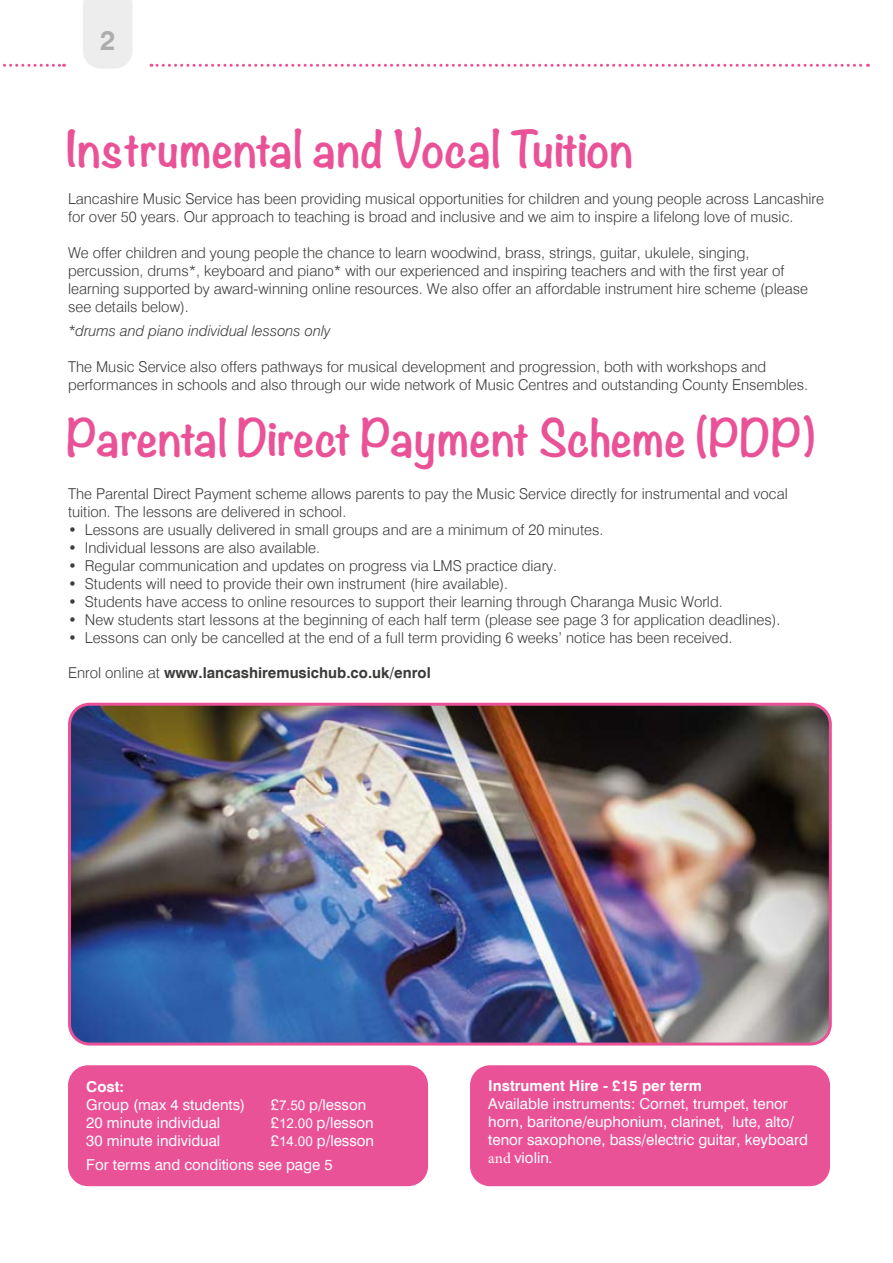
<style>
.page{position:relative;width:893px;height:1263px;background:#fff}
.page>*{position:absolute;margin:0;border:0;box-sizing:border-box;transform-origin:0 0}
.t1{font:700 45px "Noteworthy";color:#ea5297}
.t2{font:700 27px "Swiss 721 BT";color:#acacac}
.t3{font:300 15px/18px "Swiss 721 BT";color:#3c3c3b}
.t4{font:15px/18px "Swiss 721 BT";color:#fff}
.t5{font:700 15px "Swiss 721 BT";color:#3c3c3b}
.t6{font:italic 300 15px "Swiss 721 BT";color:#3c3c3b}
.t7{font:700 15px "Swiss 721 BT";color:#fff}
.s1{font-weight:300}
.s2{font-family:"Arial";font-size:13.5px}
.s3{font-family:"Minion Pro"}
</style>
<div class="page">
<svg style="left:151px;top:64px;width:717px;height:3px"></svg>
<svg style="left:3px;top:64px;width:62px;height:3px"></svg>
<div style="left:83px;top:0;width:49px;height:69px;background:#ededed"></div>
<img style="left:72px;top:707px;width:756px;height:337px">
<div style="left:68px;top:703px;width:764px;height:342px;border:3px solid #ea5297;border-radius:20px"></div>
<div style="left:68px;top:1065px;width:360px;height:121px;background:#ea5297;border-radius:20px"></div>
<div style="left:470px;top:1065px;width:360px;height:121px;background:#ea5297;border-radius:20px"></div>
<h2 class="t2" style="left:100px;top:24px;width:17px">2</h2>
<h1 class="t1" style="left:66px;top:109px;width:569px">Instrumental and Vocal Tuition</h1>
<p class="t3" style="left:68px;top:189px;width:758px">Lancashire Music Service has been providing musical opportunities for children and young people across Lancashire for over 50 years. Our approach to teaching is broad and inclusive and we aim to inspire a lifelong love of music.</p>
<p class="t3" style="left:68px;top:243px;width:741px">We offer children and young people the chance to learn woodwind, brass, strings, guitar, ukulele, singing, percussion, drums*, keyboard and piano* with our experienced and inspiring teachers and with the first year of learning supported by award-winning online resources. We also offer an affordable instrument hire scheme (please see details below).</p>
<p class="t6" style="left:68px;top:321px;width:264px">*drums and piano individual lessons only</p>
<p class="t3" style="left:68px;top:357px;width:742px">The Music Service also offers pathways for musical development and progression, both with workshops and performances in schools and also through our wide network of Music Centres and outstanding County Ensembles.</p>
<h1 class="t1" style="left:66px;top:398px;width:751px">Parental Direct Payment Scheme (PDP)</h1>
<p class="t3" style="left:68px;top:485px;width:721px">The Parental Direct Payment scheme allows parents to pay the Music Service directly for instrumental and vocal tuition. The lessons are delivered in school.</p>
<p class="t3" style="left:68px;top:521px;width:537px">• Lessons are usually delivered in small groups and are a minimum of 20 minutes.</p>
<p class="t3" style="left:68px;top:539px;width:254px">• Individual lessons are also available.</p>
<p class="t3" style="left:68px;top:557px;width:491px">• Regular communication and updates on progress via LMS practice diary.</p>
<p class="t3" style="left:68px;top:575px;width:442px">• Students will need to provide their own instrument (hire available).</p>
<p class="t3" style="left:68px;top:593px;width:656px">• Students have access to online resources to support their learning through Charanga Music World.</p>
<p class="t3" style="left:68px;top:611px;width:714px">• New students start lessons at the beginning of each half term (please see page 3 for application deadlines).</p>
<p class="t3" style="left:68px;top:629px;width:666px">• Lessons can only be cancelled at the end of a full term providing 6 weeks’ notice has been received.</p>
<p class="t5" style="left:68px;top:663px;width:364px"><span class="s1">Enrol online at</span> www.lancashiremusichub.co.uk/enrol</p>
<p class="t7" style="left:86px;top:1077px;width:39px">Cost:</p>
<p class="t4" style="left:86px;top:1095px;width:160px">Group (max 4 students)<br>20 minute individual<br>30 minute individual</p>
<p class="t4" style="left:271px;top:1095px;width:105px">£<span class="s2">7.50</span> p/lesson £<span class="s2">12.00</span> p/lesson £<span class="s2">14.00</span> p/lesson</p>
<p class="t4" style="left:86px;top:1155px;width:248px">For terms and conditions see page 5</p>
<p class="t7" style="left:488px;top:1076px;width:215px">Instrument Hire - £15 per term</p>
<p class="t4" style="left:488px;top:1094px;width:321px">Available instruments: Cornet, trumpet, tenor horn, baritone/euphonium, clarinet, lute, alto/ tenor saxophone, bass/electric guitar, keyboard <span class="s3">and</span> violin<span class="s3">.</span></p>
</div>
